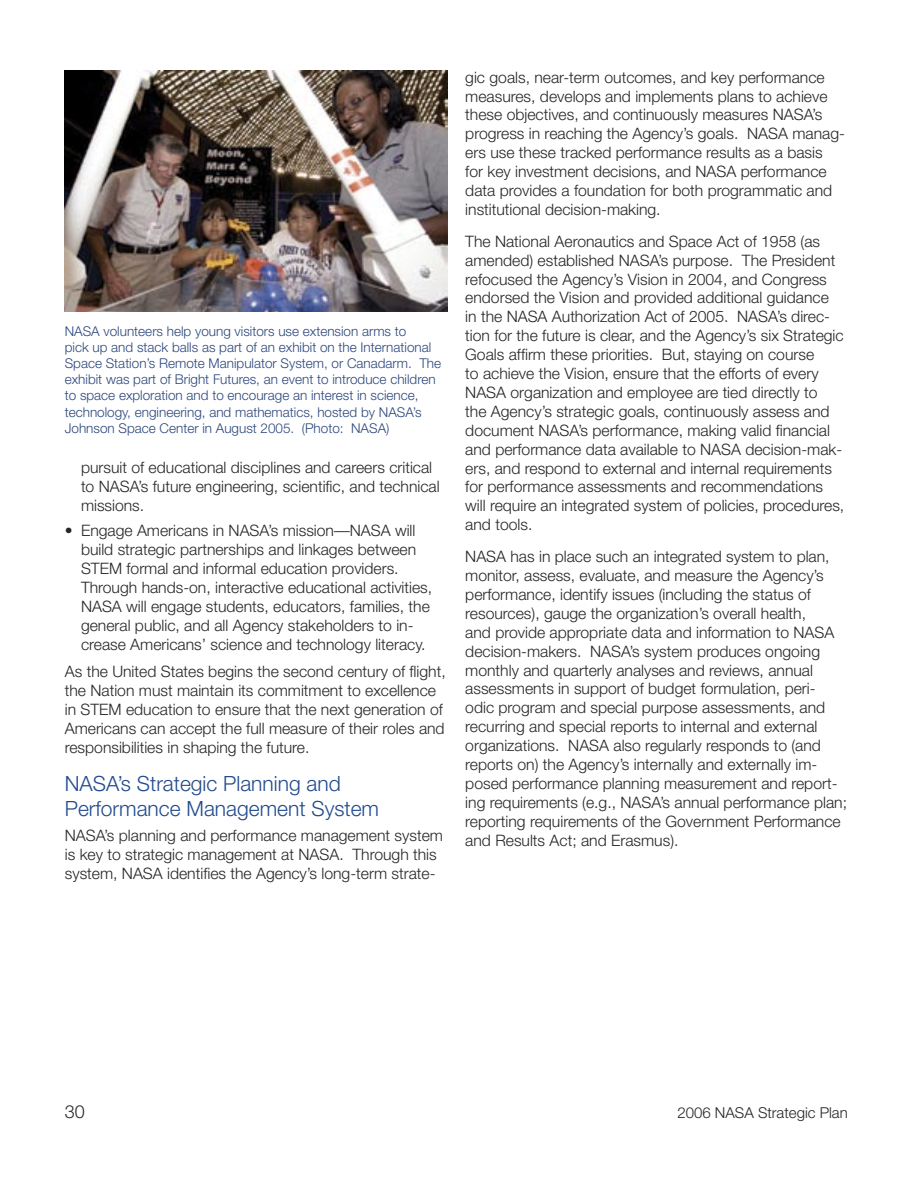
<style>
.page{position:relative;width:918px;height:1188px;background:#fff}
.page>*{position:absolute;margin:0;border:0;box-sizing:border-box;transform-origin:0 0}
.Heading_2{font:300 21px/25.2px "Helvetica Neue";color:#234b8d}
.t1{font:300 18px "Helvetica Neue";color:#272525}
.Body{font:300 15.75px/18.9px "Helvetica Neue";color:#272525}
.Body_bullet{font:300 15.75px/18.9px "Helvetica Neue";color:#272525}
.t2{font:300 15px "Helvetica Neue";color:#272525}
.t3{font:300 13.5px/16.2px "Helvetica Neue";color:#2d487d}
</style>
<div class="page">
<img style="left:65px;top:70px;width:382px;height:241px">
<p class="t3" style="left:65px;top:322px;width:378px">NASA volunteers help young visitors use extension arms to<br>pick up and stack balls as part of an exhibit on the International Space Station’s Remote Manipulator System, or Canadarm. The exhibit was part of Bright Futures, an event to introduce children to space exploration and to encourage an interest in science, technology, engineering, and mathematics, hosted by NASA’s Johnson Space Center in August 2005. (Photo: NASA)</p>
<p class="Body_bullet" style="left:81px;top:458px;width:360px">pursuit of educational disciplines and careers critical to NASA’s future engineering, scientific, and technical missions.</p>
<p class="Body_bullet" style="left:81px;top:521px;width:353px;text-indent:-16px">• Engage Americans in NASA’s mission—NASA will build strategic partnerships and linkages between STEM formal and informal education providers.<br>Through hands-on, interactive educational activities, NASA will engage students, educators, families, the general public, and all Agency stakeholders to in&shy;crease Americans’ science and technology literacy.</p>
<p class="Body" style="left:65px;top:662px;width:382px">As the United States begins the second century of flight, the Nation must maintain its commitment to excellence in STEM education to ensure that the next generation of Americans can accept the full measure of their roles and responsibilities in shaping the future.</p>
<p class="Heading_2" style="left:65px;top:770px;width:316px">NASA’s Strategic Planning and<br>Performance Management System</p>
<p class="Body" style="left:65px;top:826px;width:380px">NASA’s planning and performance management system is key to strategic management at NASA. Through this system, NASA identifies the Agency’s long-term strate-</p>
<p class="Body" style="left:465px;top:67px;width:381px">gic goals, near-term outcomes, and key performance measures, develops and implements plans to achieve these objectives, and continuously measures NASA’s progress in reaching the Agency’s goals. NASA manag&shy;ers use these tracked performance results as a basis<br>for key investment decisions, and NASA performance data provides a foundation for both programmatic and institutional decision-making.</p>
<p class="Body" style="left:465px;top:231px;width:380px">The National Aeronautics and Space Act of 1958 (as amended) established NASA’s purpose. The President refocused the Agency’s Vision in 2004, and Congress endorsed the Vision and provided additional guidance<br>in the NASA Authorization Act of 2005. NASA’s direc&shy;tion for the future is clear, and the Agency’s six Strategic Goals affirm these priorities. But, staying on course<br>to achieve the Vision, ensure that the efforts of every NASA organization and employee are tied directly to<br>the Agency’s strategic goals, continuously assess and document NASA’s performance, making valid financial and performance data available to NASA decision-mak&shy;ers, and respond to external and internal requirements for performance assessments and recommendations will require an integrated system of policies, procedures, and tools.</p>
<p class="Body" style="left:465px;top:547px;width:383px">NASA has in place such an integrated system to plan, monitor, assess, evaluate, and measure the Agency’s performance, identify issues (including the status of resources), gauge the organization’s overall health,<br>and provide appropriate data and information to NASA decision-makers. NASA’s system produces ongoing monthly and quarterly analyses and reviews, annual assessments in support of budget formulation, peri&shy;odic program and special purpose assessments, and recurring and special reports to internal and external organizations. NASA also regularly responds to (and reports on) the Agency’s internally and externally im&shy;posed performance planning measurement and report&shy;ing requirements (e.g., NASA’s annual performance plan; reporting requirements of the Government Performance and Results Act; and Erasmus).</p>
<p class="t1" style="left:65px;top:1100px;width:22px">30</p>
<p class="t2" style="left:677px;top:1103px;width:172px">2006 NASA Strategic Plan</p>
</div>
